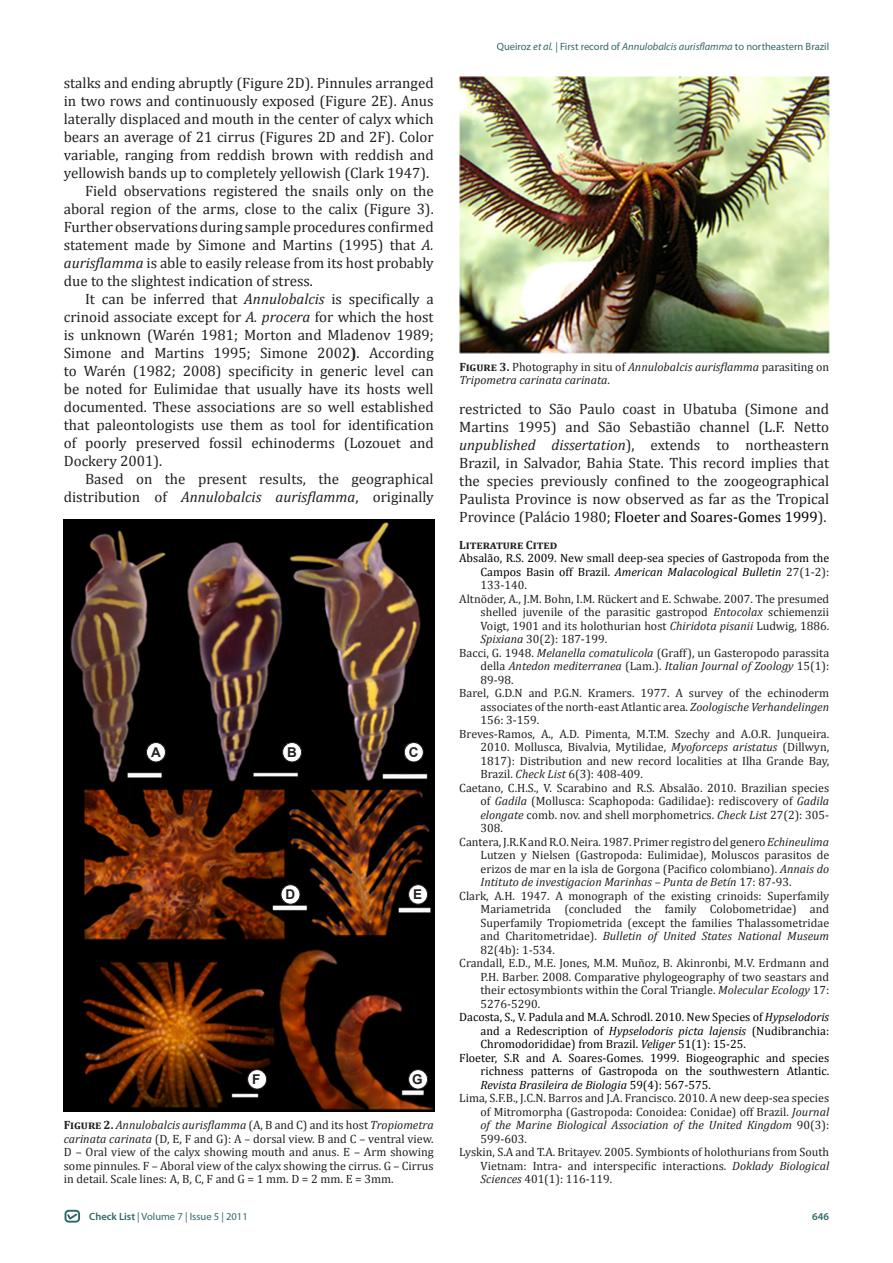
<style>
.page{position:relative;width:893px;height:1263px;background:#fff}
.page>*{position:absolute;margin:0;border:0;box-sizing:border-box;transform-origin:0 0}
.t1{font:15px/18px "Cambria";color:#231f20;text-align:justify}
.t2{font:700 13.5px "Arial";color:#231f20}
.t3{font:12px/13.5px "Cambria";color:#231f20;text-align:justify}
.t4{font:12px/13.5px "Cambria";color:#000;text-align:justify}
.t5{font:italic 12px/13.5px "Cambria";color:#231f20}
.t6{font:700 12px "Cambria";color:#231f20}
.t7{font:10.5px "Myriad Pro";color:#336767}
.t8{font:600 10.5px "Myriad Pro";color:#336767}
.s1{font-style:italic}
.s2{font-weight:700}
.s3{font-weight:600}
.s4{font-weight:700;font-style:normal}
.s5{font-style:normal}
.s6{color:#000}
.s7{color:#231f20}
</style>
<div class="page">
<div style="left:65px;top:1210px;width:15px;height:12px;border:2px solid #326667;border-radius:3px"></div>
<svg style="left:66px;top:1212px;width:13px;height:9px"></svg>
<img style="left:459px;top:77px;width:370px;height:277px">
<img style="left:64px;top:520px;width:371px;height:592px">
<div style="left:146px;top:742px;width:19px;height:20px;background:#fff;border-radius:50%"></div>
<div style="left:146px;top:742px;width:20px;height:20px;border:1px solid #231f20;border-radius:50%"></div>
<div style="left:404px;top:742px;width:19px;height:20px;background:#fff;border-radius:50%"></div>
<div style="left:404px;top:742px;width:20px;height:20px;border:1px solid #231f20;border-radius:50%"></div>
<div style="left:409px;top:885px;width:19px;height:19px;background:#fff;border-radius:50%"></div>
<div style="left:408px;top:884px;width:20px;height:20px;border:1px solid #231f20;border-radius:50%"></div>
<div style="left:283px;top:742px;width:19px;height:20px;background:#fff;border-radius:50%"></div>
<div style="left:282px;top:742px;width:20px;height:20px;border:1px solid #231f20;border-radius:50%"></div>
<div style="left:281px;top:885px;width:19px;height:19px;background:#fff;border-radius:50%"></div>
<div style="left:281px;top:884px;width:19px;height:20px;border:1px solid #231f20;border-radius:50%"></div>
<div style="left:248px;top:1070px;width:19px;height:19px;background:#fff;border-radius:50%"></div>
<div style="left:247px;top:1069px;width:20px;height:20px;border:1px solid #231f20;border-radius:50%"></div>
<div style="left:409px;top:1070px;width:19px;height:19px;background:#fff;border-radius:50%"></div>
<div style="left:408px;top:1069px;width:20px;height:20px;border:1px solid #231f20;border-radius:50%"></div>
<p class="t1" style="left:64px;top:74px;width:371px">stalks and ending abruptly (Figure 2D). Pinnules arranged in two rows and continuously exposed (Figure 2E). Anus laterally displaced and mouth in the center of calyx which bears an average of 21 cirrus (Figures 2D and 2F). Color variable, ranging from reddish brown with reddish and yellowish bands up to completely yellowish (Clark 1947).</p>
<p class="t1" style="left:64px;top:182px;width:371px;text-indent:21px">Field observations registered the snails only on the aboral region of the arms, close to the calix (Figure 3).<br>Further observations during sample procedures confirmed statement made by Simone and Martins (1995) that <span class="s1">A. aurisflamma</span> is able to easily release from its host probably due to the slightest indication of stress.</p>
<p class="t1" style="left:64px;top:290px;width:371px;text-indent:21px">It can be inferred that <span class="s1">Annulobalcis</span> is specifically a crinoid associate except for <span class="s1">A. procera</span> for which the host is unknown (Warén 1981; Morton and Mladenov 1989; Simone and Martins 1995; Simone 2002<span class="s2">)</span>. According to Warén (1982; 2008) specificity in generic level can be noted for Eulimidae that usually have its hosts well documented. These associations are so well established that paleontologists use them as tool for identification of poorly preserved fossil echinoderms (Lozouet and Dockery 2001).</p>
<p class="t1" style="left:64px;top:470px;width:371px;text-align:right">Based on the present results, the geographical distribution of <span class="s1">Annulobalcis aurisflamma</span>, originally</p>
<p class="t2" style="left:151px;top:743px;width:11px">A</p>
<p class="t2" style="left:409px;top:743px;width:11px">C</p>
<p class="t2" style="left:287px;top:743px;width:11px">B</p>
<p class="t2" style="left:286px;top:885px;width:11px">D</p>
<p class="t2" style="left:413px;top:885px;width:11px">E</p>
<p class="t2" style="left:252px;top:1070px;width:10px">F</p>
<p class="t2" style="left:412px;top:1071px;width:12px">G</p>
<p class="t3" style="left:64px;top:1118px;width:371px"><span class="s2">Figure 2.</span> <span class="s1">Annulobalcis aurisflamma</span> (A, B and C) and its host <span class="s1">Tropiometra carinata carinata</span> (D, E, F and G): A – dorsal view. B and C – ventral view.<br>D – Oral view of the calyx showing mouth and anus. E – Arm showing some pinnules. F – Aboral view of the calyx showing the cirrus. G – Cirrus in detail. Scale lines: A, B, C, F and G = 1 mm. D = 2 mm. E = 3mm.</p>
<p class="t7" style="left:89px;top:1210px;width:160px"><span class="s3">Check List</span> | Volume 7 | Issue 5 | 2011</p>
<p class="t7" style="left:497px;top:40px;width:334px">Queiroz <span class="s1">et al.</span> | First record of <span class="s1">Annulobalcis aurisflamma</span> to northeastern Brazil</p>
<p class="t5" style="left:459px;top:359px;width:371px"><span class="s4">Figure 3.</span> <span class="s5">Photography in situ of</span> Annulobalcis aurisflamma <span class="s5">parasiting on<br></span>Tripometra carinata carinata<span class="s5">.</span></p>
<p class="t1" style="left:459px;top:400px;width:371px">restricted to São Paulo coast in Ubatuba (Simone and Martins 1995) and São Sebastião channel (L.F. Netto <span class="s1">unpublished dissertation</span>), extends to northeastern Brazil, in Salvador, Bahia State. This record implies that the species previously confined to the zoogeographical Paulista Province is now observed as far as the Tropical Province (Palácio 1980; <span class="s6">Floeter and Soares-Gomes 1999</span>).</p>
<p class="t6" style="left:459px;top:537px;width:100px">Literature Cited</p>
<p class="t4" style="left:481px;top:551px;width:350px;text-indent:-21px">Absalão, R.S. 2009. New small deep-sea species of Gastropoda from the Campos Basin off Brazil. <span class="s1">American Malacological Bulletin</span> <span class="s7">27(1-2):<br>133-140.</span></p>
<p class="t3" style="left:481px;top:592px;width:350px;text-indent:-21px">Altnöder, A., J.M. Bohn, I.M. Rückert and E. Schwabe. 2007. The presumed shelled juvenile of the parasitic gastropod <span class="s1">Entocolax</span> schiemenzii Voigt, 1901 and its holothurian host <span class="s1">Chiridota pisanii</span> Ludwig, 1886.<br><span class="s1">Spixiana</span> 30(2): 187-199.</p>
<p class="t3" style="left:481px;top:646px;width:350px;text-indent:-21px">Bacci, G. 1948. <span class="s1">Melanella comatulicola</span> (Graff), un Gasteropodo parassita della <span class="s1">Antedon mediterranea</span> (Lam.). <span class="s1">Italian Journal of Zoology</span> 15(1):<br>89-98.</p>
<p class="t3" style="left:481px;top:686px;width:350px;text-indent:-21px">Barel, G.D.N and P.G.N. Kramers. 1977. A survey of the echinoderm associates of the north-east Atlantic area. <span class="s1">Zoologische Verhandelingen </span>156: 3-159.</p>
<p class="t3" style="left:481px;top:727px;width:350px;text-indent:-21px">Breves-Ramos, A., A.D. Pimenta, M.T.M. Szechy and A.O.R. Junqueira.<br>2010. Mollusca, Bivalvia, Mytilidae, <span class="s1">Myoforceps aristatus</span> (Dillwyn, 1817): Distribution and new record localities at Ilha Grande Bay, Brazil. <span class="s1">Check List</span> 6(3): 408-409.</p>
<p class="t3" style="left:481px;top:781px;width:350px;text-indent:-21px">Caetano, C.H.S., V. Scarabino and R.S. Absalão. 2010. Brazilian species of <span class="s1">Gadila</span> (Mollusca: Scaphopoda: Gadilidae): rediscovery of <span class="s1">Gadila elongate</span> comb. nov. and shell morphometrics. <span class="s1">Check List</span> 27(2): 305- 308.</p>
<p class="t3" style="left:481px;top:835px;width:350px;text-indent:-21px">Cantera, J.R.K and R.O. Neira. 1987. Primer registro del genero <span class="s1">Echineulima </span>Lutzen y Nielsen (Gastropoda: Eulimidae), Moluscos parasitos de erizos de mar en la isla de Gorgona (Pacifico colombiano). <span class="s1">Annais do Intituto de investigacion Marinhas – Punta de Betín</span> 17: 87-93.</p>
<p class="t3" style="left:481px;top:889px;width:350px;text-indent:-21px">Clark, A.H. 1947. A monograph of the existing crinoids: Superfamily Mariametrida (concluded the family Colobometridae) and Superfamily Tropiometrida (except the families Thalassometridae and Charitometridae). <span class="s1">Bulletin of United States National Museum </span>82(4b): 1-534.</p>
<p class="t3" style="left:481px;top:956px;width:350px;text-indent:-21px">Crandall, E.D., M.E. Jones, M.M. Muñoz, B. Akinronbi, M.V. Erdmann and P.H. Barber. 2008. Comparative phylogeography of two seastars and their ectosymbionts within the Coral Triangle. <span class="s1">Molecular Ecology</span> 17:<br>5276-5290.</p>
<p class="t4" style="left:481px;top:1010px;width:350px;text-indent:-21px">Dacosta, S., V. Padula and M.A. Schrodl. 2010. New Species of <span class="s1">Hypselodoris </span>and a Redescription of <span class="s1">Hypselodoris picta lajensis</span> (Nudibranchia:<br>Chromodorididae) from Brazil. <span class="s1">Veliger</span> 51(1): 15-25.</p>
<p class="t4" style="left:481px;top:1051px;width:350px;text-indent:-21px">Floeter, S.R and A. Soares-Gomes. 1999. Biogeographic and species richness patterns of Gastropoda on the southwestern Atlantic.<br><span class="s1">Revista Brasileira de Biologia</span> 59(4): 567-575.</p>
<p class="t3" style="left:481px;top:1091px;width:350px;text-indent:-21px">Lima, S.F.B., J.C.N. Barros and J.A. Francisco. 2010. A new deep-sea species of Mitromorpha (Gastropoda: Conoidea: Conidae) off Brazil. <span class="s1">Journal of the Marine Biological Association of the United Kingdom</span> 90(3):<br>599-603.</p>
<p class="t3" style="left:481px;top:1145px;width:350px;text-indent:-21px">Lyskin, S.A and T.A. Britayev. 2005. Symbionts of holothurians from South Vietnam: Intra- and interspecific interactions. <span class="s1">Doklady Biological Sciences</span> 401(1): 116-119.</p>
<p class="t8" style="left:812px;top:1209px;width:18px">646</p>
</div>
